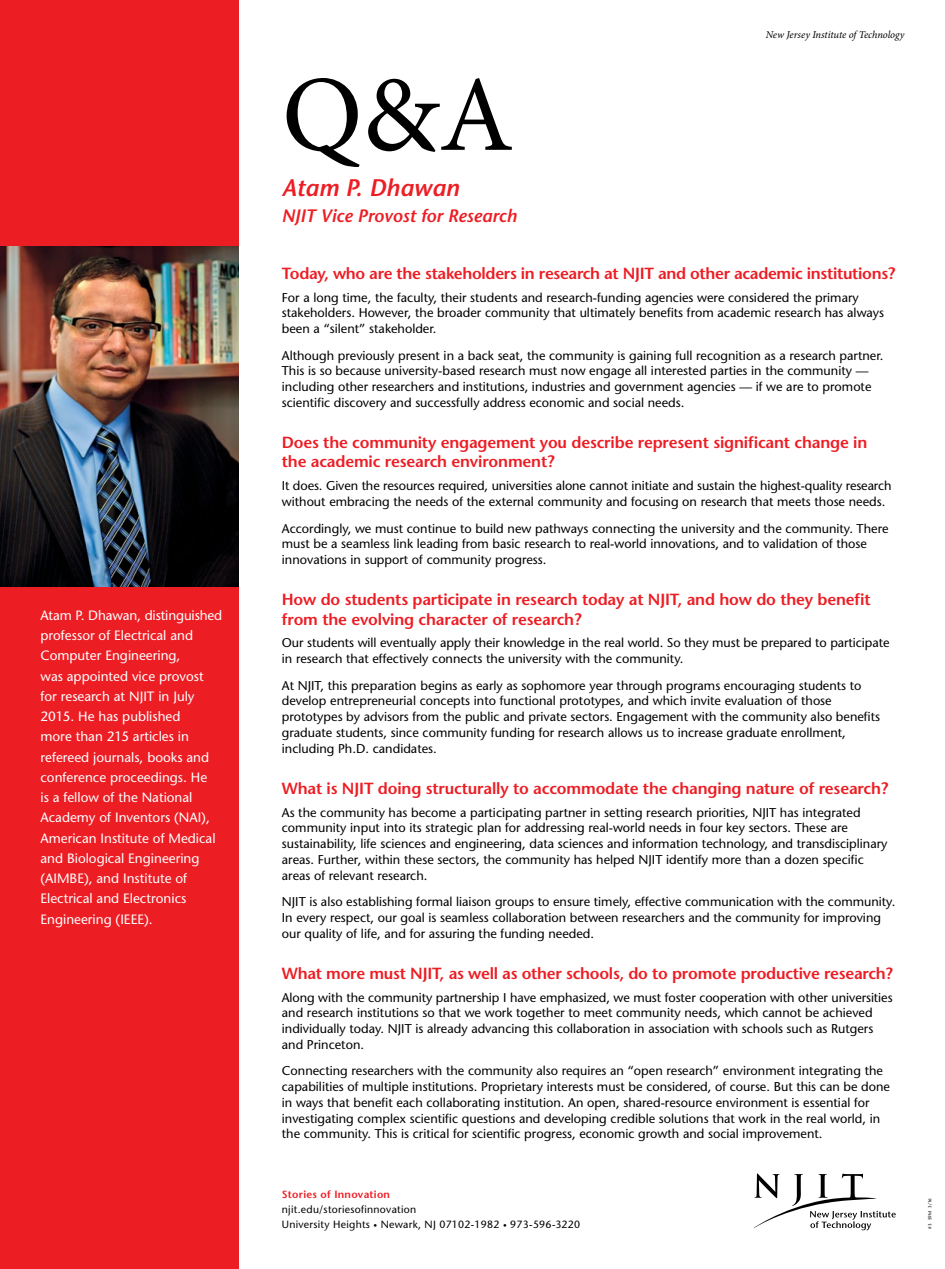
<style>
.page{position:relative;width:945px;height:1269px;background:#fff}
.page>*{position:absolute;margin:0;border:0;box-sizing:border-box;transform-origin:0 0}
.t1{font:108px "Minion Pro";color:#000}
.t2{font:italic 600 24px "Stone Sans Std";color:#ed1d24}
.t3{font:italic 600 18px "Stone Sans Std";color:#ed1d24}
.t4{font:600 16.2px/19.5px "Stone Sans Std";letter-spacing:-.01em;color:#ed1d24}
.t5{font:500 13.5px/20.2px "Stone Sans Std";color:#fff}
.t6{font:500 12.75px/15.8px "Stone Sans Std";color:#000}
.t7{font:500 10.5px/15px "Stone Sans Std";letter-spacing:.025em;color:#000}
.t8{font:italic 10.5px "Minion Pro";letter-spacing:-.01em;color:#000}
.t9{font:600 10.5px "Stone Sans Std";letter-spacing:.025em;color:#ed1d24}
.t10{font:500 4.5px "Stone Sans Std";color:#000}
.s1{font-size:15.75px}
.s2{font-size:7.5px}
</style>
<div class="page">
<div style="left:0;top:0;width:239px;height:1269px;background:#ed1d24"></div>
<svg style="left:754px;top:1173px;width:142px;height:57px"></svg>
<img style="left:0;top:247px;width:239px;height:339px">
<p class="t5" style="left:40px;top:605px;width:183px">Atam P. Dhawan, distinguished professor of Electrical and<br>Computer Engineering,<br>was appointed vice provost for research at NJIT in July<br>2015. He has published<br>more than 215 articles in refereed journals, books and conference proceedings. He<br>is a fellow of the National<br>Academy of Inventors (NAI),<br>American Institute of Medical and Biological Engineering (AIMBE), and Institute of<br>Electrical and Electronics<br>Engineering (IEEE).</p>
<h1 class="t1" style="left:282px;top:43px;width:233px">Q&amp;A</h1>
<h2 class="t2" style="left:282px;top:174px;width:179px">Atam P. Dhawan</h2>
<h3 class="t3" style="left:282px;top:204px;width:237px">NJIT Vice Provost for Research</h3>
<p class="t8" style="left:766px;top:28px;width:140px">New Jersey Institute of Technology</p>
<p class="t4" style="left:282px;top:263px;width:615px">Today, who are the stakeholders in research at NJIT and other academic institutions?</p>
<p class="t6" style="left:282px;top:289px;width:604px">For a long time, the faculty, their students and research-funding agencies were considered the primary stakeholders. However, the broader community that ultimately benefits from academic research has always been a “silent” stakeholder.</p>
<p class="t6" style="left:282px;top:347px;width:603px">Although previously present in a back seat, the community is gaining full recognition as a research partner.<br>This is so because university-based research must now engage all interested parties in the community — including other researchers and institutions, industries and government agencies — if we are to promote scientific discovery and successfully address economic and social needs.</p>
<p class="t4" style="left:282px;top:433px;width:587px">Does the community engagement you describe represent significant change in the academic research environment?</p>
<p class="t6" style="left:282px;top:478px;width:611px">It does. Given the resources required, universities alone cannot initiate and sustain the highest-quality research without embracing the needs of the external community and focusing on research that meets those needs.</p>
<p class="t6" style="left:282px;top:520px;width:608px">Accordingly, we must continue to build new pathways connecting the university and the community. There must be a seamless link leading from basic research to real-world innovations, and to validation of those innovations in support of community progress.</p>
<p class="t4" style="left:282px;top:590px;width:590px">How do students participate in research today at NJIT, and how do they benefit from the evolving character of research?</p>
<p class="t6" style="left:282px;top:635px;width:609px">Our students will eventually apply their knowledge in the real world. So they must be prepared to participate in research that effectively connects the university with the community.</p>
<p class="t6" style="left:282px;top:677px;width:600px">At NJIT, this preparation begins as early as sophomore year through programs encouraging students to develop entrepreneurial concepts into functional prototypes, and which invite evaluation of those prototypes by advisors from the public and private sectors. Engagement with the community also benefits graduate students, since community funding for research allows us to increase graduate enrollment, including Ph.D. candidates.</p>
<p class="t4" style="left:282px;top:778px;width:608px">What is NJIT doing structurally to accommodate the changing nature of research?</p>
<p class="t6" style="left:282px;top:804px;width:607px">As the community has become a participating partner in setting research priorities, NJIT has integrated community input into its strategic plan for addressing real-world needs in four key sectors. These are sustainability, life sciences and engineering, data sciences and information technology, and transdisciplinary areas. Further, within these sectors, the community has helped NJIT identify more than a dozen specific areas of relevant research.</p>
<p class="t6" style="left:282px;top:894px;width:615px">NJIT is also establishing formal liaison groups to ensure timely, effective communication with the community.<br>In every respect, our goal is seamless collaboration between researchers and the community for improving our quality of life, and for assuring the funding needed.</p>
<p class="t4" style="left:282px;top:963px;width:613px">What more must NJIT, as well as other schools, do to promote productive research<span class="s1">?</span></p>
<p class="t6" style="left:282px;top:989px;width:612px">Along with the community partnership I have emphasized, we must foster cooperation with other universities and research institutions so that we work together to meet community needs, which cannot be achieved individually today. NJIT is already advancing this collaboration in association with schools such as Rutgers and Princeton.</p>
<p class="t6" style="left:282px;top:1063px;width:610px">Connecting researchers with the community also requires an “open research” environment integrating the capabilities of multiple institutions. Proprietary interests must be considered, of course. But this can be done in ways that benefit each collaborating institution. An open, shared-resource environment is essential for investigating complex scientific questions and developing credible solutions that work in the real world, in the community. This is critical for scientific progress, economic growth and social improvement.</p>
<p class="t9" style="left:282px;top:1188px;width:110px">Stories of Innovation</p>
<p class="t7" style="left:282px;top:1202px;width:300px">njit.edu/storiesofinnovation<br>University Heights <span class="s2">•</span> Newark, NJ 07102-1982 <span class="s2">•</span> 973-596-3220</p>
<p class="t10" style="left:927px;top:1228px;width:32px;rotate:-90deg">#3 59M 3/16</p>
</div>
